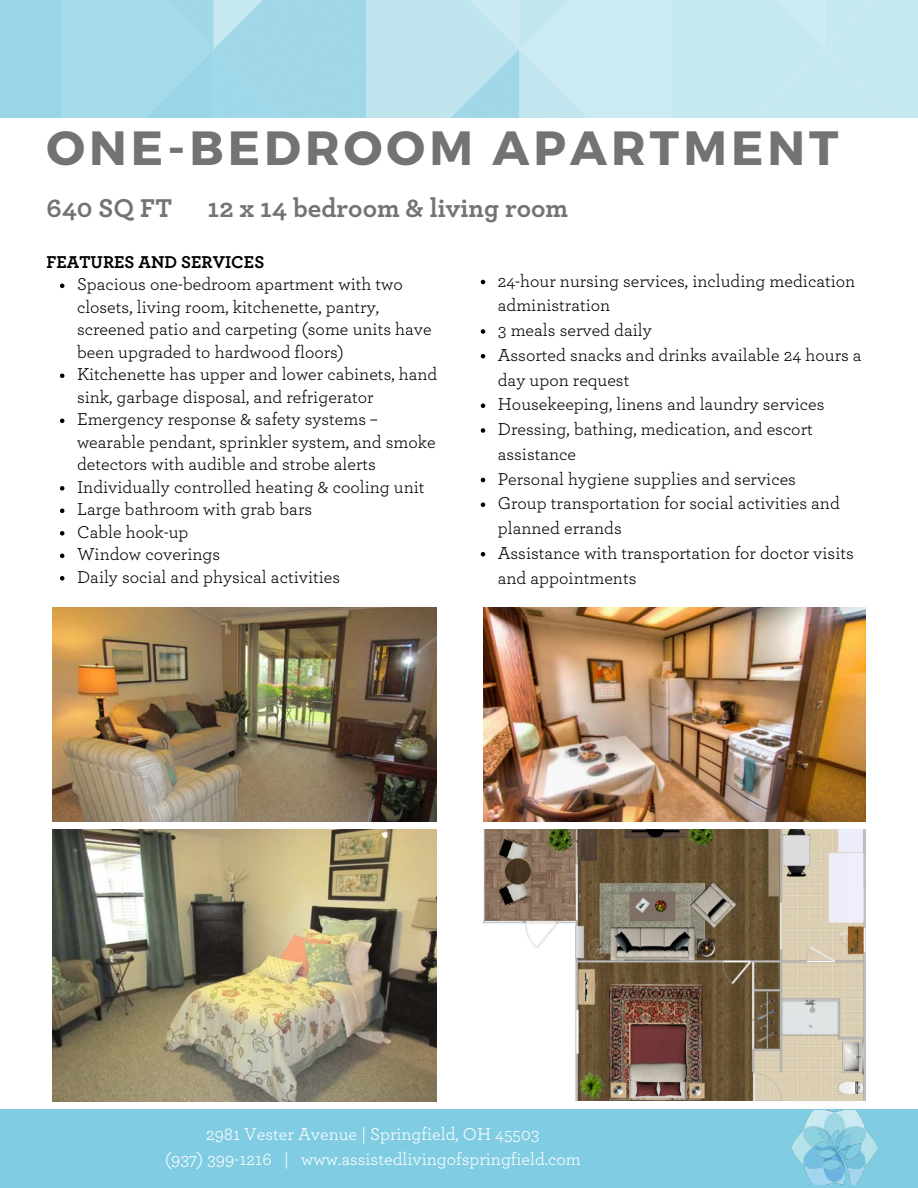
<style>
.page{position:relative;width:918px;height:1188px;background:#fff}
.page>*{position:absolute;margin:0;border:0;box-sizing:border-box;transform-origin:0 0}
.t1{font:700 48px "Montserrat";letter-spacing:.085em;color:#737373}
.t2{font:700 27px "Archer";color:#737373}
.t3{font:18px/22.5px "Archer";color:#000}
.t4{font:18px/24.8px "Archer";color:#fff;text-align:center}
.t5{font:700 18px "Archer";color:#000}
</style>
<div class="page">
<img style="left:0;top:0;width:918px;height:118px">
<div style="left:0;top:1110px;width:918px;height:78px;background:#80cce3"></div>
<img style="left:792px;top:1111px;width:85px;height:74px">
<img style="left:484px;top:829px;width:381px;height:271px">
<img style="left:53px;top:608px;width:383px;height:213px">
<img style="left:484px;top:608px;width:381px;height:213px">
<img style="left:53px;top:830px;width:383px;height:271px">
<svg style="left:60px;top:284px;width:4px;height:4px"></svg>
<svg style="left:60px;top:374px;width:4px;height:4px"></svg>
<svg style="left:60px;top:419px;width:4px;height:4px"></svg>
<svg style="left:60px;top:486px;width:4px;height:5px"></svg>
<svg style="left:60px;top:509px;width:4px;height:4px"></svg>
<svg style="left:60px;top:531px;width:4px;height:5px"></svg>
<svg style="left:60px;top:554px;width:4px;height:4px"></svg>
<svg style="left:60px;top:576px;width:4px;height:5px"></svg>
<svg style="left:481px;top:280px;width:4px;height:4px"></svg>
<svg style="left:481px;top:329px;width:4px;height:5px"></svg>
<svg style="left:481px;top:354px;width:4px;height:5px"></svg>
<svg style="left:481px;top:404px;width:4px;height:4px"></svg>
<svg style="left:481px;top:428px;width:4px;height:5px"></svg>
<svg style="left:481px;top:478px;width:4px;height:4px"></svg>
<svg style="left:481px;top:503px;width:4px;height:4px"></svg>
<svg style="left:481px;top:552px;width:4px;height:5px"></svg>
<h1 class="t1" style="left:46px;top:117px;width:794px">ONE-BEDROOM APARTMENT</h1>
<h2 class="t2" style="left:46px;top:196px;width:127px">640 SQ FT</h2>
<h2 class="t2" style="left:208px;top:196px;width:362px">12 x 14 bedroom &amp; living room</h2>
<p class="t5" style="left:46px;top:253px;width:219px">FEATURES AND SERVICES</p>
<p class="t3" style="left:77px;top:274px;width:362px">Spacious one-bedroom apartment with two closets, living room, kitchenette, pantry, screened patio and carpeting (some units have been upgraded to hardwood floors)<br>Kitchenette has upper and lower cabinets, hand sink, garbage disposal, and refrigerator Emergency response &amp; safety systems – wearable pendant, sprinkler system, and smoke detectors with audible and strobe alerts Individually controlled heating &amp; cooling unit Large bathroom with grab bars<br>Cable hook-up<br>Window coverings<br>Daily social and physical activities</p>
<p class="t3" style="left:498px;top:269px;width:365px;line-height:24.8px">24-hour nursing services, including medication administration<br>3 meals served daily<br>Assorted snacks and drinks available 24 hours a day upon request<br>Housekeeping, linens and laundry services<br>Dressing, bathing, medication, and escort assistance<br>Personal hygiene supplies and services<br>Group transportation for social activities and planned errands<br>Assistance with transportation for doctor visits and appointments</p>
<p class="t4" style="left:165px;top:1122px;width:417px">2981 Vester Avenue | Springfield, OH 45503<br>(937) 399-1216 | www.assistedlivingofspringfield.com</p>
</div>
